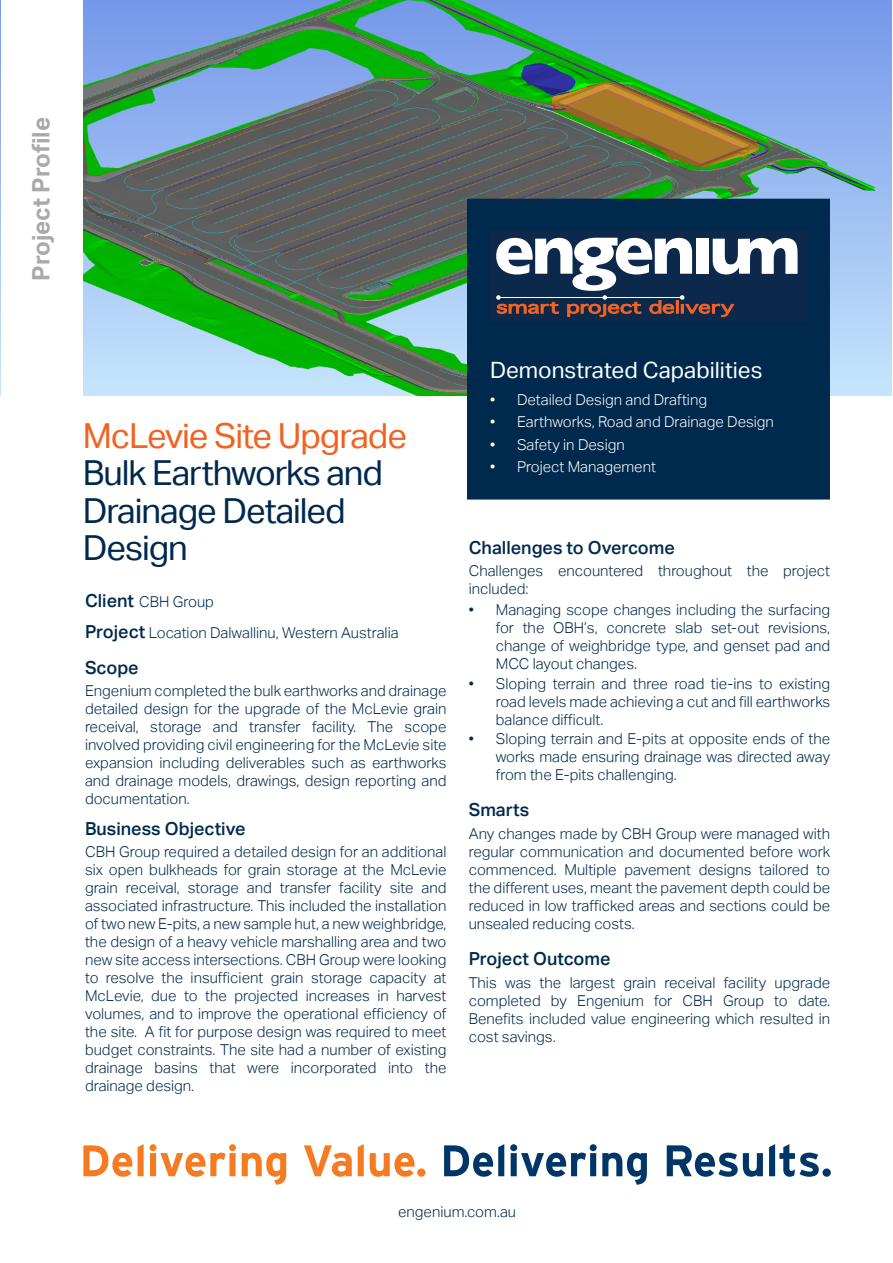
<style>
.page{position:relative;width:893px;height:1263px;background:#fff}
.page>*{position:absolute;margin:0;border:0;box-sizing:border-box;transform-origin:0 0}
.t1{font:34.5px/37.5px "Aktiv Grotesk";letter-spacing:-.03em;color:#00294e}
.t2{font:34.5px "Aktiv Grotesk";letter-spacing:-.03em;color:#f26221}
.t3{font:700 24px "Aktiv Grotesk";color:#a8a9ad}
.t4{font:22.5px "Aktiv Grotesk";color:#fff}
.t5{font:500 18px "Aktiv Grotesk";color:#00294e}
.t6{font:300 15px/18px "Aktiv Grotesk";color:#00294e;text-align:justify}
.t7{font:300 15px "Aktiv Grotesk";color:#fff}
.s1{font-weight:500;font-size:18px}
</style>
<div class="page">
<img style="left:0;top:0;width:892px;height:396px">
<div style="left:467px;top:199px;width:363px;height:301px;background:#00294e"></div>
<div style="left:1px;top:0;width:82px;height:398px;background:#fff"></div>
<div style="left:489px;top:230px;width:319px;height:91px;background:#0c294c"></div>
<svg style="left:496px;top:238px;width:301px;height:80px"></svg>
<svg style="left:444px;top:1144px;width:387px;height:41px"></svg>
<svg style="left:83px;top:1144px;width:342px;height:41px"></svg>
<p class="t3" style="left:27px;top:281px;width:165px;rotate:-90deg">Project Profile</p>
<p class="t2" style="left:83px;top:416px;width:326px">McLevie Site Upgrade</p>
<p class="t1" style="left:83px;top:454px;width:302px">Bulk Earthworks and<br>Drainage Detailed<br>Design</p>
<p class="t6" style="left:85px;top:593px;width:130px"><span class="s1">Client</span> CBH Group</p>
<p class="t6" style="left:85px;top:624px;width:315px"><span class="s1">Project</span> Location Dalwallinu, Western Australia</p>
<p class="t5" style="left:85px;top:657px;width:55px">Scope</p>
<p class="t6" style="left:85px;top:682px;width:363px">Engenium completed the bulk earthworks and drainage detailed design for the upgrade of the McLevie grain receival, storage and transfer facility. The scope involved providing civil engineering for the McLevie site expansion including deliverables such as earthworks and drainage models, drawings, design reporting and documentation.</p>
<p class="t5" style="left:85px;top:818px;width:162px">Business Objective</p>
<p class="t6" style="left:85px;top:843px;width:363px">CBH Group required a detailed design for an additional six open bulkheads for grain storage at the McLevie grain receival, storage and transfer facility site and associated infrastructure. This included the installation of two new E-pits, a new sample hut, a new weighbridge, the design of a heavy vehicle marshalling area and two new site access intersections. CBH Group were looking to resolve the insufficient grain storage capacity at McLevie, due to the projected increases in harvest volumes, and to improve the operational efficiency of the site. A fit for purpose design was required to meet budget constraints. The site had a number of existing drainage basins that were incorporated into the drainage design.</p>
<p class="t4" style="left:490px;top:357px;width:274px">Demonstrated Capabilities</p>
<p class="t7" style="left:490px;top:391px;width:219px">• Detailed Design and Drafting</p>
<p class="t7" style="left:490px;top:413px;width:285px">• Earthworks, Road and Drainage Design</p>
<p class="t7" style="left:490px;top:436px;width:136px">• Safety in Design</p>
<p class="t7" style="left:490px;top:458px;width:168px">• Project Management</p>
<p class="t5" style="left:469px;top:537px;width:208px">Challenges to Overcome</p>
<p class="t6" style="left:469px;top:562px;width:363px">Challenges encountered throughout the project included:</p>
<p class="t6" style="left:496px;top:601px;width:336px;text-indent:-27px">• Managing scope changes including the surfacing for the OBH’s, concrete slab set-out revisions, change of weighbridge type, and genset pad and MCC layout changes.</p>
<p class="t6" style="left:496px;top:675px;width:336px;text-indent:-27px">• Sloping terrain and three road tie-ins to existing road levels made achieving a cut and fill earthworks balance difficult.</p>
<p class="t6" style="left:496px;top:730px;width:336px;text-indent:-27px">• Sloping terrain and E-pits at opposite ends of the works made ensuring drainage was directed away from the E-pits challenging.</p>
<p class="t5" style="left:469px;top:800px;width:62px">Smarts</p>
<p class="t6" style="left:469px;top:825px;width:363px">Any changes made by CBH Group were managed with regular communication and documented before work commenced. Multiple pavement designs tailored to the different uses, meant the pavement depth could be reduced in low trafficked areas and sections could be unsealed reducing costs.</p>
<p class="t5" style="left:469px;top:948px;width:143px">Project Outcome</p>
<p class="t6" style="left:469px;top:973px;width:363px">This was the largest grain receival facility upgrade completed by Engenium for CBH Group to date.<br>Benefits included value engineering which resulted in cost savings.</p>
<p class="t6" style="left:398px;top:1203px;width:119px">engenium.com.au</p>
</div>
